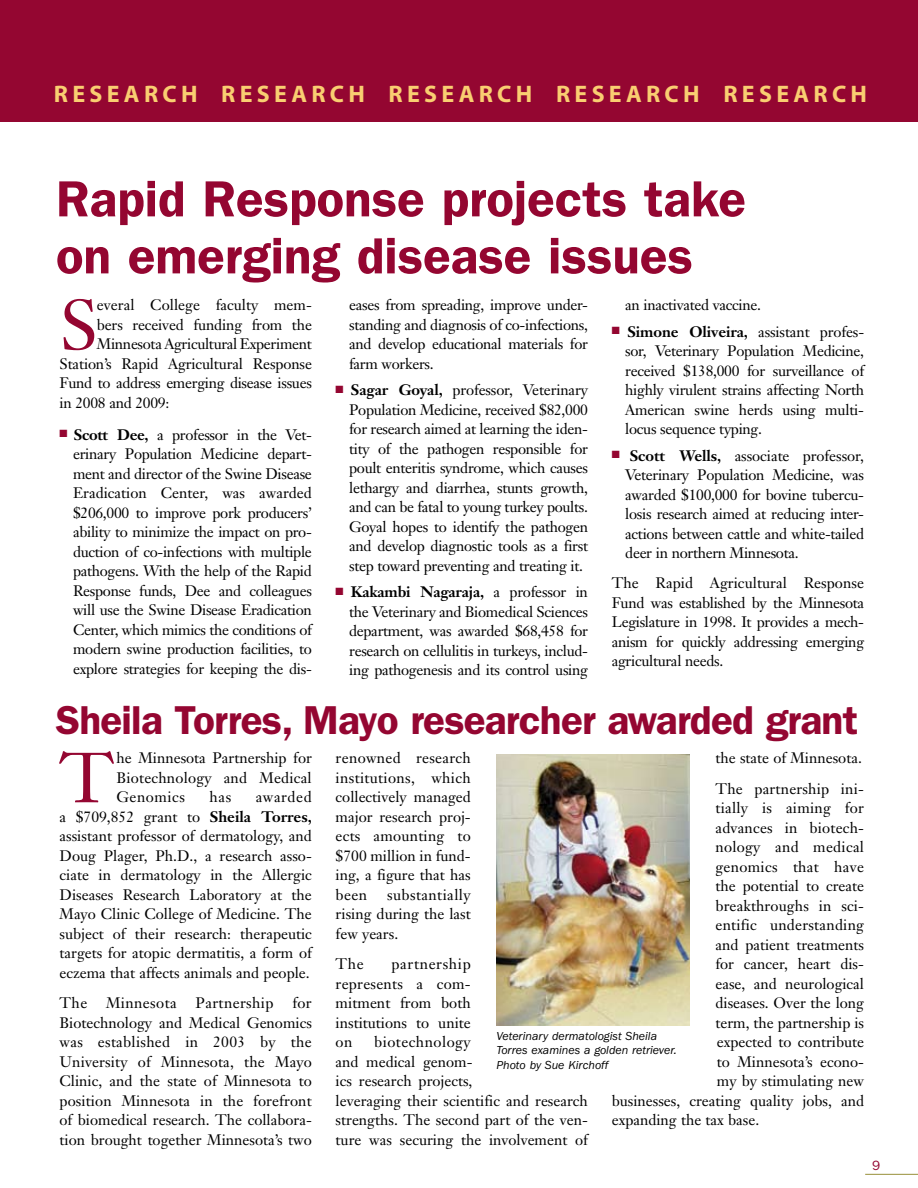
<style>
.page{position:relative;width:918px;height:1188px;background:#fff}
.page>*{position:absolute;margin:0;border:0;box-sizing:border-box;transform-origin:0 0}
.t1{font:69.75px "Janson Text";color:#940631}
.t2{font:600 51px/57px "Franklin Gothic";color:#940631}
.t3{font:600 40.5px "Franklin Gothic";letter-spacing:-.02em;color:#940631}
.t4{font:700 24px "Myriad";letter-spacing:.18em;color:#f9ce71}
.t5{font:15px/19.5px "Janson Text";color:#000;text-align:justify}
.t6{font:15px/26.4px "Janson Text";letter-spacing:-.02em;color:#000}
.t7{font:15px "Janson Text";letter-spacing:.02em;color:#000}
.t8{font:15px "Janson Text";letter-spacing:.025em;color:#000}
.t9{font:13.5px "Franklin Gothic";color:#940631}
.t10{font:italic 12px/14.4px "Franklin Gothic";color:#000}
.s1{font-weight:700}
</style>
<div class="page">
<div style="left:0;top:0;width:918px;height:122px;background:#940631"></div>
<hr style="left:865px;top:1174px;width:53px;height:1px;background:#988f3a">
<img style="left:496px;top:754px;width:194px;height:271px">
<h3 class="t4" style="left:54px;top:82px;width:815px">RESEARCH RESEARCH RESEARCH RESEARCH RESEARCH</h3>
<h2 class="t2" style="left:56px;top:169px;width:692px">Rapid Response projects take on emerging disease issues</h2>
<h1 class="t1" style="left:60px;top:281px;width:40px">S</h1>
<p class="t5" style="left:97px;top:295px;width:217px">everal College faculty mem-</p>
<p class="t5" style="left:97px;top:315px;width:217px">bers received funding from the</p>
<p class="t6" style="left:97px;top:331px;width:216px">Minnesota Agricultural Experiment</p>
<p class="t5" style="left:60px;top:354px;width:254px">Station’s Rapid Agricultural Response</p>
<p class="t6" style="left:60px;top:370px;width:254px">Fund to address emerging disease issues</p>
<p class="t6" style="left:60px;top:389px;width:111px">in 2008 and 2009:</p>
<p class="t5" style="left:73px;top:424px;width:240px"><span class="s1">Scott Dee,</span> a professor in the Vet&shy;erinary Population Medicine depart&shy;ment and director of the Swine Disease Eradication Center, was awarded $206,000 to improve pork producers’ ability to minimize the impact on pro&shy;duction of co-infections with multiple pathogens. With the help of the Rapid Response funds, Dee and colleagues will use the Swine Disease Eradication Center, which mimics the conditions of modern swine production facilities, to explore strategies for keeping the dis-</p>
<p class="t5" style="left:349px;top:295px;width:240px">eases from spreading, improve under&shy;standing and diagnosis of co-infections, and develop educational materials for farm workers.</p>
<p class="t5" style="left:349px;top:380px;width:240px"><span class="s1">Sagar Goyal,</span> professor, Veterinary Population Medicine, received $82,000 for research aimed at learning the iden&shy;tity of the pathogen responsible for poult enteritis syndrome, which causes lethargy and diarrhea, stunts growth, and can be fatal to young turkey poults.<br>Goyal hopes to identify the pathogen and develop diagnostic tools as a first step toward preventing and treating it.</p>
<p class="t5" style="left:349px;top:582px;width:240px"><span class="s1">Kakambi Nagaraja,</span> a professor in the Veterinary and Biomedical Sciences department, was awarded $68,458 for research on cellulitis in turkeys, includ&shy;ing pathogenesis and its control using</p>
<p class="t6" style="left:625px;top:292px;width:240px">an inactivated vaccine.<br><span class="s1">Simone Oliveira,</span> assistant profes-</p>
<p class="t5" style="left:625px;top:341px;width:240px">sor, Veterinary Population Medicine, received $138,000 for surveillance of highly virulent strains affecting North American swine herds using multi&shy;locus sequence typing.</p>
<p class="t5" style="left:625px;top:445px;width:240px"><span class="s1">Scott Wells,</span> associate professor, Veterinary Population Medicine, was awarded $100,000 for bovine tubercu&shy;losis research aimed at reducing inter&shy;actions between cattle and white-tailed deer in northern Minnesota.</p>
<p class="t5" style="left:612px;top:573px;width:254px">The Rapid Agricultural Response Fund was established by the Minnesota Legislature in 1998. It provides a mech&shy;anism for quickly addressing emerging agricultural needs.</p>
<h3 class="t3" style="left:56px;top:696px;width:804px">Sheila Torres, Mayo researcher awarded grant</h3>
<h1 class="t1" style="left:60px;top:734px;width:56px">T</h1>
<p class="t5" style="left:117px;top:748px;width:197px">he Minnesota Partnership for Biotechnology and Medical Genomics</p>
<p class="t5" style="left:60px;top:787px;width:254px;text-indent:196px">awarded a $709,852 grant to <span class="s1">Sheila Torres, </span>assistant professor of dermatology, and Doug Plager, Ph.D., a research asso&shy;ciate in dermatology in the Allergic Diseases Research Laboratory at the Mayo Clinic College of Medicine. The subject of their research: therapeutic targets for atopic dermatitis, a form of eczema that affects animals and people.</p>
<p class="t5" style="left:60px;top:993px;width:29px">The</p>
<p class="t8" style="left:106px;top:993px;width:72px">Minnesota</p>
<p class="t8" style="left:196px;top:993px;width:80px">Partnership</p>
<p class="t5" style="left:210px;top:787px;width:23px">has</p>
<p class="t5" style="left:60px;top:993px;width:254px;text-indent:233px">for Biotechnology and Medical Genomics was established in 2003 by the University of Minnesota, the Mayo Clinic, and the state of Minnesota to position Minnesota in the forefront of biomedical research. The collabora&shy;tion brought together Minnesota’s two</p>
<p class="t5" style="left:336px;top:748px;width:137px">renowned research institutions, which collectively managed major research proj&shy;ects amounting to $700 million in fund&shy;ing, a figure that has been</p>
<p class="t5" style="left:715px;top:743px;width:150px;line-height:30.3px">the state of Minnesota.<br>The partnership ini-</p>
<p class="t5" style="left:715px;top:798px;width:150px">tially is aiming for</p>
<p class="t5" style="left:715px;top:817px;width:150px">advances in biotech-</p>
<p class="t7" style="left:715px;top:837px;width:150px">nology and medical</p>
<p class="t7" style="left:715px;top:857px;width:150px">genomics that have</p>
<p class="t5" style="left:715px;top:876px;width:150px">the potential to create</p>
<p class="t5" style="left:715px;top:895px;width:150px">breakthroughs in sci-</p>
<p class="t5" style="left:715px;top:915px;width:150px">entific understanding</p>
<p class="t5" style="left:715px;top:934px;width:150px">and patient treatments</p>
<p class="t5" style="left:715px;top:954px;width:150px">for cancer, heart dis-</p>
<p class="t5" style="left:715px;top:973px;width:150px">ease, and neurological</p>
<p class="t5" style="left:715px;top:993px;width:150px">diseases. Over the long</p>
<p class="t5" style="left:715px;top:1012px;width:150px">term, the partnership is</p>
<p class="t5" style="left:717px;top:1032px;width:149px">expected to contribute</p>
<p class="t5" style="left:717px;top:1051px;width:149px">to Minnesota’s econo-</p>
<p class="t5" style="left:717px;top:1071px;width:149px">my by stimulating new</p>
<p class="t5" style="left:612px;top:1090px;width:254px">businesses, creating quality jobs, and</p>
<p class="t5" style="left:612px;top:1110px;width:149px">expanding the tax base.</p>
<p class="t5" style="left:336px;top:885px;width:137px;text-indent:51px">substantially rising during the last few years.</p>
<p class="t5" style="left:336px;top:954px;width:30px">The</p>
<p class="t5" style="left:336px;top:954px;width:137px;text-indent:56px">partnership represents a com&shy;mitment from both institutions to unite on</p>
<p class="t10" style="left:496px;top:1029px;width:182px">Veterinary dermatologist Sheila<br>Torres examines a golden retriever.<br>Photo by Sue Kirchoff</p>
<p class="t5" style="left:336px;top:1032px;width:254px;text-align:left;text-indent:39px">biotechnology<br>and medical genom-<br>ics research projects,<br>leveraging their scientific and research strengths. The second part of the ven&shy;ture was securing the involvement of</p>
<p class="t9" style="left:872px;top:1157px;width:10px">9</p>
</div>
